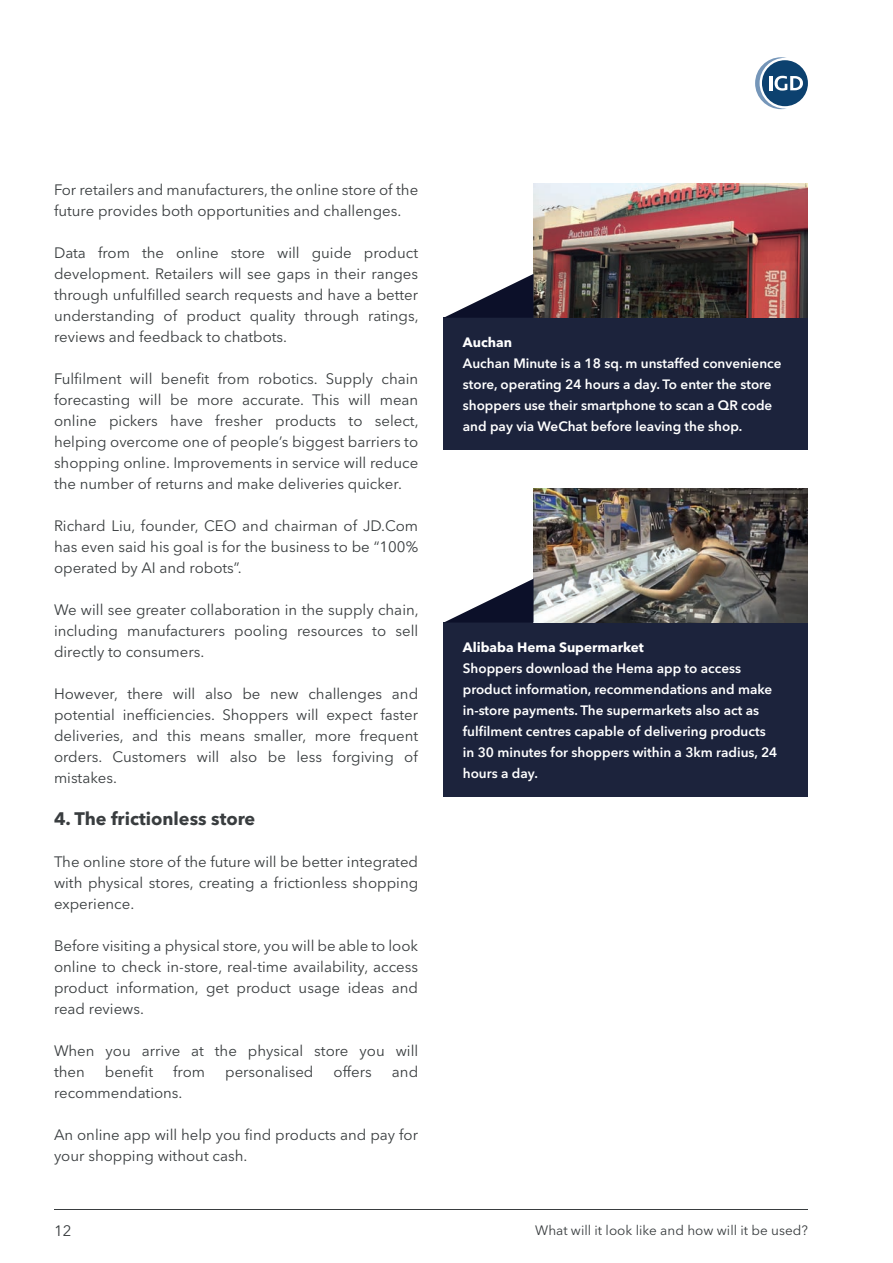
<style>
.page{position:relative;width:893px;height:1263px;background:#fff}
.page>*{position:absolute;margin:0;border:0;box-sizing:border-box;transform-origin:0 0}
.t1{font:700 18px "Avenir Next LT Pro";color:#393d3f}
.t2{font:15px/21px "Avenir Next LT Pro";color:#393d3f;text-align:justify}
.t3{font:600 13.5px/21px "Avenir Next LT Pro";color:#fff}
.t4{font:13.5px "Avenir Next LT Pro";color:#393d3f}
.t5{font:700 13.5px "Avenir Next LT Pro";color:#fff}
</style>
<div class="page">
<div style="left:444px;top:622px;width:364px;height:175px;background:#1c233c"></div>
<img style="left:533px;top:488px;width:275px;height:134px">
<svg style="left:445px;top:579px;width:88px;height:43px"></svg>
<hr style="left:54px;top:1209px;width:754px;height:1px;background:#393d3f">
<div style="left:762px;top:60px;width:46px;height:46px;background:#0c416f;border-radius:50%"></div>
<svg style="left:755px;top:57px;width:48px;height:52px"></svg>
<div style="left:444px;top:318px;width:364px;height:132px;background:#1c233c"></div>
<img style="left:533px;top:184px;width:275px;height:134px">
<svg style="left:444px;top:274px;width:89px;height:44px"></svg>
<p class="t2" style="left:54px;top:179px;width:366px">For retailers and manufacturers, the online store of the future provides both opportunities and challenges.</p>
<p class="t2" style="left:54px;top:242px;width:366px">Data from the online store will guide product development. Retailers will see gaps in their ranges through unfulfilled search requests and have a better understanding of product quality through ratings, reviews and feedback to chatbots.</p>
<p class="t2" style="left:54px;top:368px;width:366px">Fulfilment will benefit from robotics. Supply chain forecasting will be more accurate. This will mean online pickers have fresher products to select, helping overcome one of people’s biggest barriers to shopping online. Improvements in service will reduce the number of returns and make deliveries quicker.</p>
<p class="t2" style="left:54px;top:515px;width:366px">Richard Liu, founder, CEO and chairman of JD.Com has even said his goal is for the business to be “100% operated by AI and robots”.</p>
<p class="t2" style="left:54px;top:599px;width:366px">We will see greater collaboration in the supply chain, including manufacturers pooling resources to sell directly to consumers.</p>
<p class="t2" style="left:54px;top:683px;width:366px">However, there will also be new challenges and potential inefficiencies. Shoppers will expect faster deliveries, and this means smaller, more frequent orders. Customers will also be less forgiving of mistakes.</p>
<p class="t1" style="left:54px;top:808px;width:203px">4. The frictionless store</p>
<p class="t2" style="left:54px;top:851px;width:366px">The online store of the future will be better integrated with physical stores, creating a frictionless shopping experience.</p>
<p class="t2" style="left:54px;top:935px;width:366px">Before visiting a physical store, you will be able to look online to check in-store, real-time availability, access product information, get product usage ideas and read reviews.</p>
<p class="t2" style="left:54px;top:1040px;width:366px">When you arrive at the physical store you will then</p>
<p class="t2" style="left:105px;top:1061px;width:50px">benefit</p>
<p class="t2" style="left:173px;top:1061px;width:33px">from</p>
<p class="t2" style="left:225px;top:1061px;width:90px">personalised</p>
<p class="t2" style="left:334px;top:1061px;width:40px">offers</p>
<p class="t2" style="left:392px;top:1061px;width:28px">and</p>
<p class="t2" style="left:54px;top:1082px;width:130px">recommendations.</p>
<p class="t2" style="left:54px;top:1124px;width:366px">An online app will help you find products and pay for your shopping without cash.</p>
<p class="t5" style="left:463px;top:334px;width:51px">Auchan</p>
<p class="t3" style="left:463px;top:353px;width:320px">Auchan Minute is a 18 sq. m unstaffed convenience store, operating 24 hours a day. To enter the store shoppers use their smartphone to scan a QR code and pay via WeChat before leaving the shop.</p>
<p class="t5" style="left:463px;top:639px;width:183px">Alibaba Hema Supermarket</p>
<p class="t3" style="left:463px;top:657px;width:316px">Shoppers download the Hema app to access product information, recommendations and make in-store payments. The supermarkets also act as fulfilment centres capable of delivering products in 30 minutes for shoppers within a 3km radius, 24 hours a day.</p>
<p class="t2" style="left:54px;top:1220px;width:19px">12</p>
<p class="t4" style="left:535px;top:1222px;width:274px">What will it look like and how will it be used?</p>
</div>
